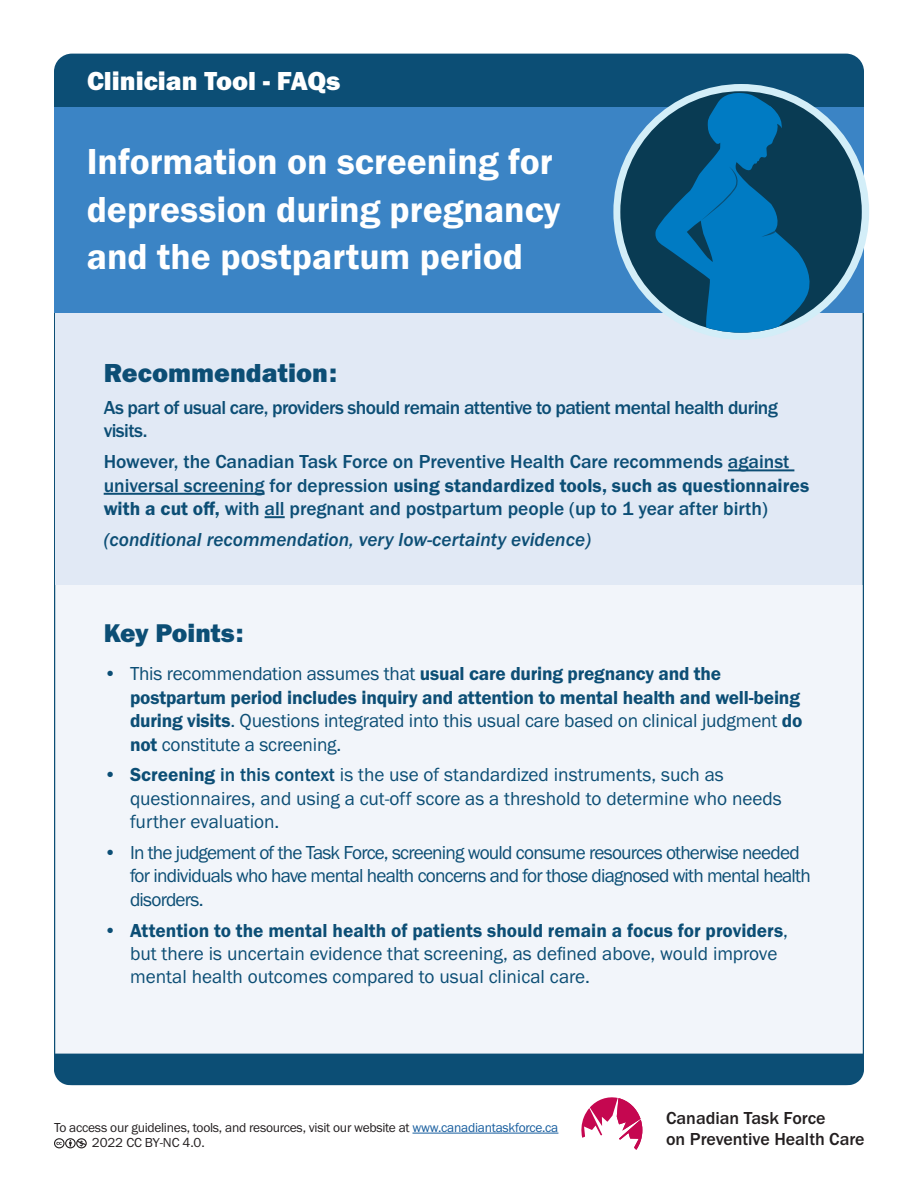
<style>
.page{position:relative;width:918px;height:1188px;background:#fff}
.page>*{position:absolute;margin:0;border:0;box-sizing:border-box;transform-origin:0 0}
.t1{font:37.5px/47.5px "Franklin Gothic URW Dem";color:#fff}
.Headings{font:27px "Franklin Gothic URW Hea";color:#fff}
.Headings-2{font:27px "Franklin Gothic URW Hea";color:#0c4e75}
.Headings-3{font:26.55px "Franklin Gothic URW Hea";color:#0c4e75}
.t2{font:19.5px/23.4px "Franklin Gothic URW Boo";letter-spacing:-.01em;color:#0c4e75}
.t3{font:19.5px/23.4px "Franklin Gothic URW Dem";letter-spacing:-.01em;color:#0c4e75}
.Paragraph{font:500 19.5px/23.4px "Franklin Gothic URW";letter-spacing:-.01em;color:#0c4e75}
.t4{font:19.5px/23.4px "Franklin Gothic URW Boo";letter-spacing:-.04em;color:#0c4e75}
.Paragraph-2{font:500 19.5px/23.4px "Franklin Gothic URW";letter-spacing:-.03em;color:#0c4e75}
.Paragraph-3{font:19.5px "Franklin Gothic URW Med Ita";color:#0c4e75}
.t5{font:500 18px/21px "Franklin Gothic URW";color:#231f20}
.t6{font:13.5px/15.1px "Franklin Gothic URW Boo";letter-spacing:-.02em;color:#231f20}
.s1{font-family:"Franklin Gothic URW Dem";font-weight:400}
.s2{font-family:"Franklin Gothic URW Boo"}
.s3{font-family:"Franklin Gothic URW Dem"}
.s4{font-family:"Franklin Gothic URW";font-weight:500}
.s5{color:#175d9e}
.s6{font-family:"Myriad Pro";font-weight:700;font-size:7.5px}
</style>
<div class="page">
<svg style="left:581px;top:1097px;width:61px;height:53px"></svg>
<hr style="left:413px;top:1133px;width:145px;height:1px;background:#175d9e">
<svg style="left:54px;top:1138px;width:33px;height:11px"></svg>
<div style="left:56px;top:313px;width:806px;height:272px;background:#e1e9f5"></div>
<div style="left:54px;top:54px;width:810px;height:53px;background:#0c4e75"></div>
<div style="left:54px;top:107px;width:810px;height:206px;background:#3b84c5"></div>
<div style="left:56px;top:585px;width:806px;height:469px;background:#f2f5fa"></div>
<hr style="left:728px;top:469px;width:66px;height:2px;background:#0c4e75">
<hr style="left:104px;top:493px;width:161px;height:2px;background:#0c4e75">
<hr style="left:265px;top:516px;width:20px;height:2px;background:#0c4e75">
<div style="left:613px;top:84px;width:256px;height:256px;background:#d3eef8;border-radius:50%"></div>
<div style="left:620px;top:91px;width:242px;height:242px;background:#093b53;border-radius:121px"></div>
<svg style="left:654px;top:91px;width:159px;height:242px"></svg>
<div style="left:54px;top:1054px;width:810px;height:31px;background:#0c4e75"></div>
<p class="Headings" style="left:87px;top:63px;width:255px">Clinician Tool - FAQs</p>
<p class="t1" style="left:87px;top:137px;width:475px">Information on screening for depression during pregnancy and the postpartum period</p>
<p class="Headings-2" style="left:104px;top:355px;width:235px">Recommendation:</p>
<p class="Paragraph-2" style="left:104px;top:396px;width:676px">As part of usual care, providers should remain attentive to patient mental health during visits.</p>
<p class="Paragraph" style="left:104px;top:450px;width:707px">However, the Canadian Task Force on Preventive Health Care recommends against universal screening for depression <span class="s1">using standardized tools, such as questionnaires with a cut off,</span> with all pregnant and postpartum people (up to 1 year after birth)</p>
<p class="Paragraph-3" style="left:104px;top:528px;width:489px">(conditional recommendation, very low-certainty evidence)</p>
<p class="Headings-3" style="left:104px;top:616px;width:141px">Key Points:</p>
<p class="t3" style="left:130px;top:662px;width:674px;text-indent:-26px"><span class="s2">• This recommendation assumes that</span> usual care during pregnancy and the postpartum period includes inquiry and attention to mental health and well-being during visits<span class="s2">. Questions integrated into this usual care based on clinical judgment</span> do not <span class="s2">constitute a screening.</span></p>
<p class="t2" style="left:130px;top:763px;width:653px;text-indent:-26px"><span class="s3">• Screening</span> <span class="s4">in this context</span> is the use of standardized instruments, such as questionnaires, and using a cut-off score as a threshold to determine who needs further evaluation.</p>
<p class="t4" style="left:130px;top:840px;width:682px;text-indent:-26px">• In the judgement of the Task Force, screening would consume resources otherwise needed for individuals who have mental health concerns and for those diagnosed with mental health disorders.</p>
<p class="t2" style="left:130px;top:918px;width:660px;text-indent:-26px"><span class="s3">• Attention to the mental health of patients should remain a focus for providers</span>, but there is uncertain evidence that screening, as defined above, would improve mental health outcomes compared to usual clinical care.</p>
<p class="t6" style="left:79px;top:1119px;width:480px;text-indent:-25px">To access our guidelines, tools, and resources, visit our website at <span class="s5">www.canadiantaskforce.ca </span><span class="s6">$</span> 2022 CC BY-NC 4.0.</p>
<p class="t5" style="left:666px;top:1107px;width:200px">Canadian Task Force<br>on Preventive Health Care</p>
</div>
